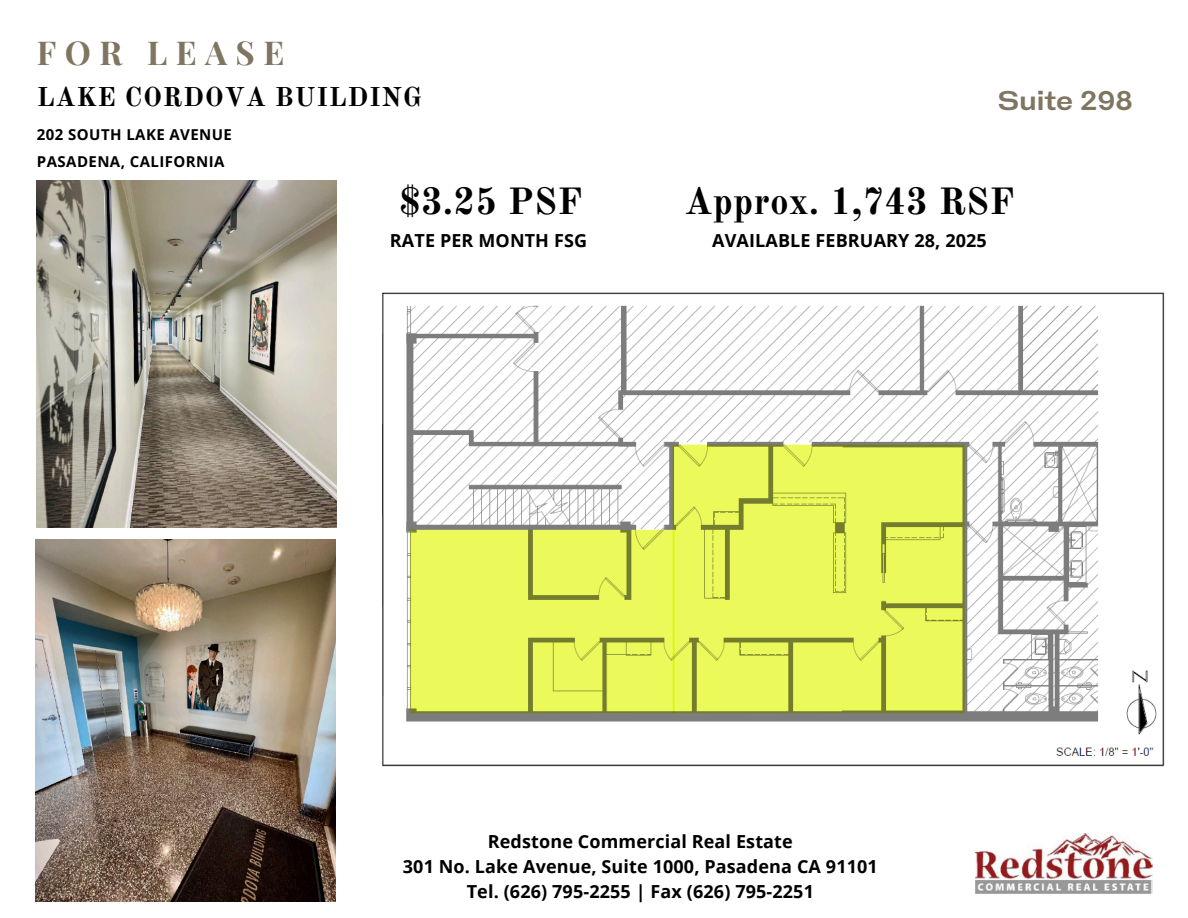
<style>
.page{position:relative;width:1188px;height:918px;background:#fff}
.page>*{position:absolute;margin:0;border:0;box-sizing:border-box;transform-origin:0 0}
.t1{font:700 37.2px "Old Standard";letter-spacing:.005em;color:#000}
.t2{font:700 33px "Playfair Display";letter-spacing:.255em;color:#7f7561}
.t3{font:700 26.7px "Old Standard";letter-spacing:.03em;color:#000}
.t4{font:700 25.5px "HK Gothic";letter-spacing:.01em;color:#7f7561}
.t5{font:700 18px "Open Sans";letter-spacing:.01em;color:#000}
.t6{font:700 15px/27px "Open Sans";letter-spacing:.03em;color:#000}
</style>
<div class="page">
<img style="left:382px;top:292px;width:783px;height:474px">
<img style="left:35px;top:540px;width:301px;height:362px">
<img style="left:975px;top:833px;width:178px;height:61px">
<img style="left:37px;top:180px;width:299px;height:348px">
<h1 class="t2" style="left:37px;top:29px;width:249px">FOR LEASE</h1>
<p class="t3" style="left:37px;top:81px;width:386px">LAKE CORDOVA BUILDING</p>
<p class="t6" style="left:37px;top:120px;width:197px">202 SOUTH LAKE AVENUE<br>PASADENA, CALIFORNIA</p>
<h3 class="t1" style="left:399px;top:178px;width:185px">$3.25 PSF</h3>
<h3 class="t5" style="left:390px;top:228px;width:199px">RATE PER MONTH FSG</h3>
<h2 class="t4" style="left:998px;top:87px;width:136px">Suite 298</h2>
<p class="t1" style="left:685px;top:178px;width:331px">Approx. 1,743 RSF</p>
<h4 class="t5" style="left:712px;top:228px;width:276px">AVAILABLE FEBRUARY 28, 2025</h4>
<p class="t5" style="left:488px;top:829px;width:307px">Redstone Commercial Real Estate</p>
<p class="t5" style="left:403px;top:854px;width:476px">301 No. Lake Avenue, Suite 1000, Pasadena CA 91101</p>
<p class="t5" style="left:467px;top:879px;width:349px">Tel. (626) 795-2255 | Fax (626) 795-2251</p>
</div>
